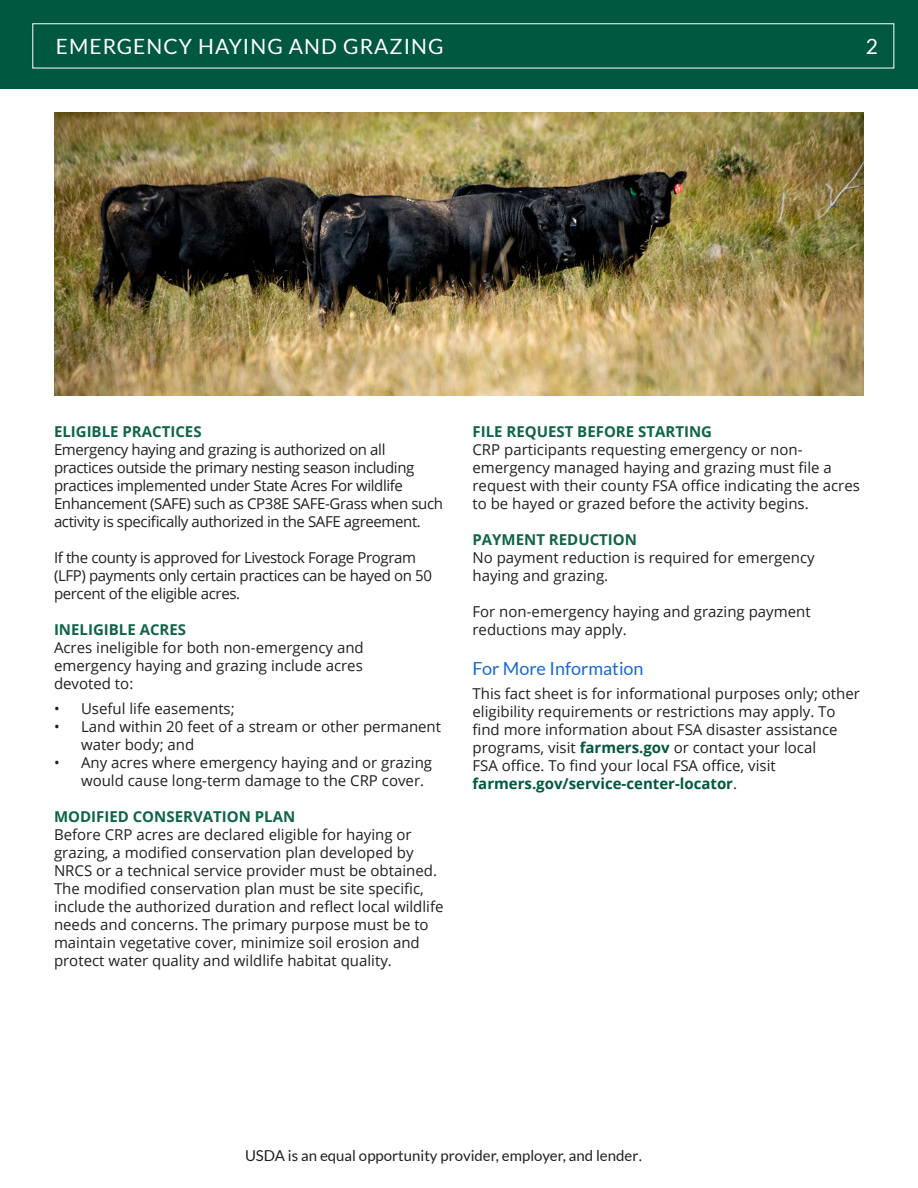
<style>
.page{position:relative;width:918px;height:1188px;background:#fff}
.page>*{position:absolute;margin:0;border:0;box-sizing:border-box;transform-origin:0 0}
.Subheader_1{font:21px "Lato";letter-spacing:.05em;color:#fff}
.Subheader_1-2{font:18px "Lato";color:#1a6ad3}
.Body_Style{font:15px/18px "Open Sans";color:#231f20}
.Body_Style-2{font:15px/18px "Open Sans";letter-spacing:-.025em;color:#231f20}
.Sub_Subheader{font:700 15px "Open Sans";color:#0f6546}
.Body_Style-3{font:15px "Lato";color:#231f20}
.s1{font-weight:700;color:#005840}
.s2{font-family:"Open Sans"}
</style>
<div class="page">
<div style="left:0;top:0;width:918px;height:89px;background:#005840"></div>
<img style="left:54px;top:113px;width:810px;height:282px">
<p class="Subheader_1" style="left:56px;top:35px;width:389px">EMERGENCY HAYING AND GRAZING</p>
<p class="Subheader_1" style="left:866px;top:35px;width:14px">2</p>
<p class="Sub_Subheader" style="left:54px;top:421px;width:149px">ELIGIBLE PRACTICES</p>
<p class="Body_Style-2" style="left:54px;top:440px;width:390px">Emergency haying and grazing is authorized on all practices outside the primary nesting season including practices implemented under State Acres For wildlife Enhancement (SAFE) such as CP38E SAFE-Grass when such activity is specifically authorized in the SAFE agreement.</p>
<p class="Body_Style-2" style="left:54px;top:548px;width:380px">If the county is approved for Livestock Forage Program (LFP) payments only certain practices can be hayed on 50 percent of the eligible acres.</p>
<p class="Sub_Subheader" style="left:54px;top:619px;width:134px">INELIGIBLE ACRES</p>
<p class="Body_Style" style="left:54px;top:638px;width:311px;text-align:justify">Acres ineligible for both non-emergency and emergency haying and grazing include acres devoted to:</p>
<p class="Body_Style" style="left:54px;top:699px;width:182px">• Useful life easements;</p>
<p class="Body_Style" style="left:81px;top:717px;width:362px;text-indent:-27px">• Land within 20 feet of a stream or other permanent water body; and</p>
<p class="Body_Style" style="left:81px;top:753px;width:353px;text-indent:-27px">• Any acres where emergency haying and or grazing would cause long-term damage to the CRP cover.</p>
<p class="Sub_Subheader" style="left:54px;top:806px;width:243px">MODIFIED CONSERVATION PLAN</p>
<p class="Body_Style" style="left:54px;top:825px;width:391px">Before CRP acres are declared eligible for haying or grazing, a modified conservation plan developed by NRCS or a technical service provider must be obtained.<br>The modified conservation plan must be site specific, include the authorized duration and reflect local wildlife needs and concerns. The primary purpose must be to maintain vegetative cover, minimize soil erosion and protect water quality and wildlife habitat quality.</p>
<p class="Sub_Subheader" style="left:472px;top:421px;width:241px">FILE REQUEST BEFORE STARTING</p>
<p class="Body_Style" style="left:472px;top:440px;width:389px">CRP participants requesting emergency or non&shy;emergency managed haying and grazing must file a request with their county FSA office indicating the acres to be hayed or grazed before the activity begins.</p>
<p class="Sub_Subheader" style="left:472px;top:529px;width:166px">PAYMENT REDUCTION</p>
<p class="Body_Style" style="left:472px;top:548px;width:344px">No payment reduction is required for emergency haying and grazing.</p>
<p class="Body_Style" style="left:472px;top:602px;width:340px">For non-emergency haying and grazing payment reductions may apply.</p>
<p class="Subheader_1-2" style="left:472px;top:658px;width:173px">For More Information</p>
<p class="Body_Style" style="left:472px;top:685px;width:389px">This fact sheet is for informational purposes only; other eligibility requirements or restrictions may apply. To find more information about FSA disaster assistance programs, visit <span class="s1">farmers.gov</span> or contact your local<br>FSA office. To find your local FSA office, visit <span class="s1">farmers.gov/service-center-locator</span>.</p>
<p class="Body_Style-3" style="left:245px;top:1147px;width:399px">USDA is an equal opportunity provider, employer, and lender<span class="s2">.</span></p>
</div>
